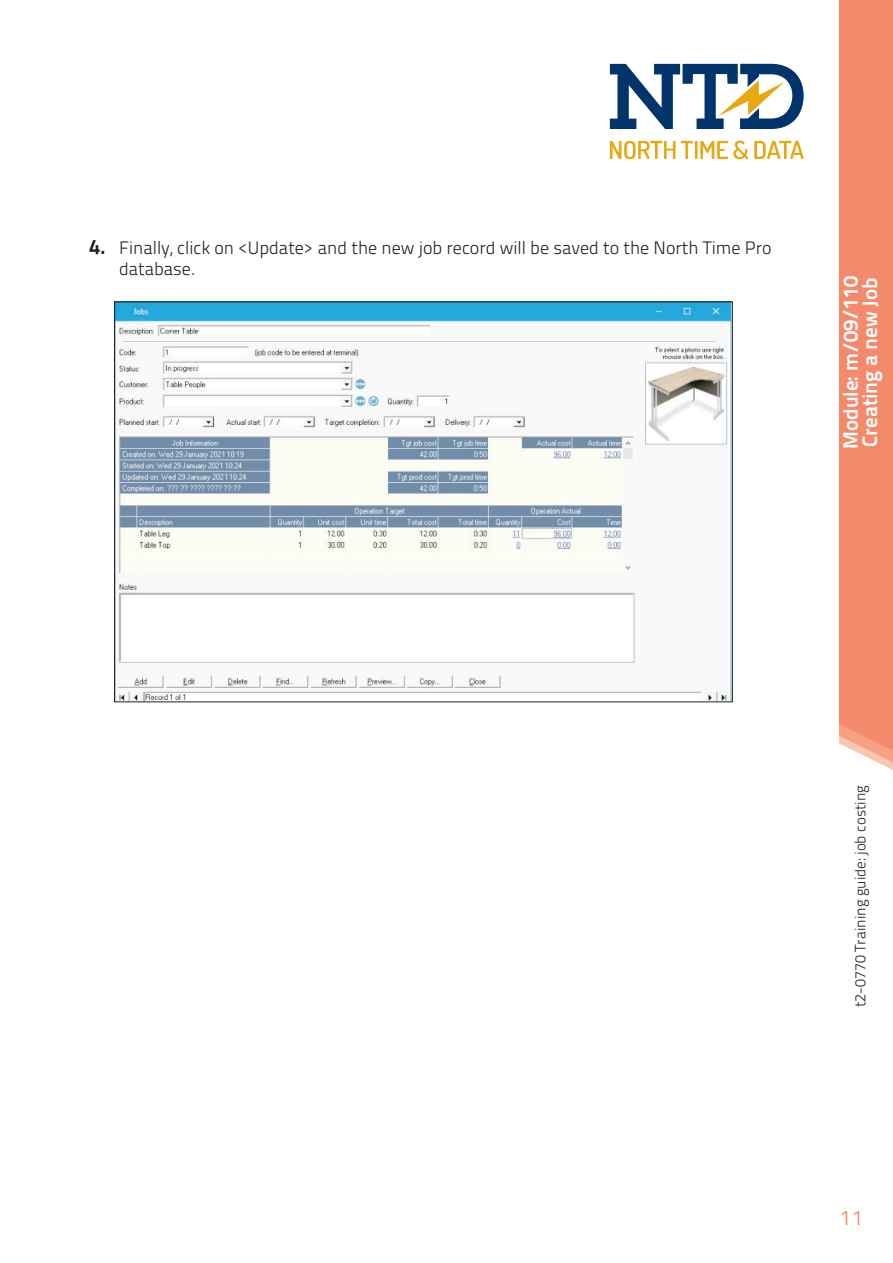
<style>
.page{position:relative;width:893px;height:1263px;background:#fff}
.page>*{position:absolute;margin:0;border:0;box-sizing:border-box;transform-origin:0 0}
.t1{font:21px/19.5px "Titillium Text 22 L 800 wt";color:#fff}
.t2{font:21px "Titillium Text 22 L 250 wt";color:#f47c5e}
.t3{font:18px/21px "Titillium Text 22 L 250 wt";color:#231f20}
.t4{font:15px "Titillium Text 22 L 250 wt";color:#231f20}
.s1{font-family:"Titillium Text 22 L 800 wt";font-size:21px}
</style>
<div class="page">
<div style="left:839px;top:0;width:54px;height:770px;background:#f5896b"></div>
<svg style="left:610px;top:64px;width:194px;height:65px"></svg>
<svg style="left:610px;top:140px;width:138px;height:19px"></svg>
<svg style="left:754px;top:141px;width:50px;height:18px"></svg>
<img style="left:116px;top:304px;width:614px;height:396px">
<p class="t3" style="left:119px;top:237px;width:654px;text-indent:-30px"><span class="s1">4.</span> Finally, click on &lt;Update&gt; and the new job record will be saved to the North Time Pro database.</p>
<p class="t1" style="left:839px;top:449px;width:175px;rotate:-90deg">Module: m/09/110<br>Creating a new Job</p>
<p class="t4" style="left:849px;top:1007px;width:224px;rotate:-90deg">t2-0770 Training guide: job costing</p>
<p class="t2" style="left:840px;top:1202px;width:25px">11</p>
</div>
